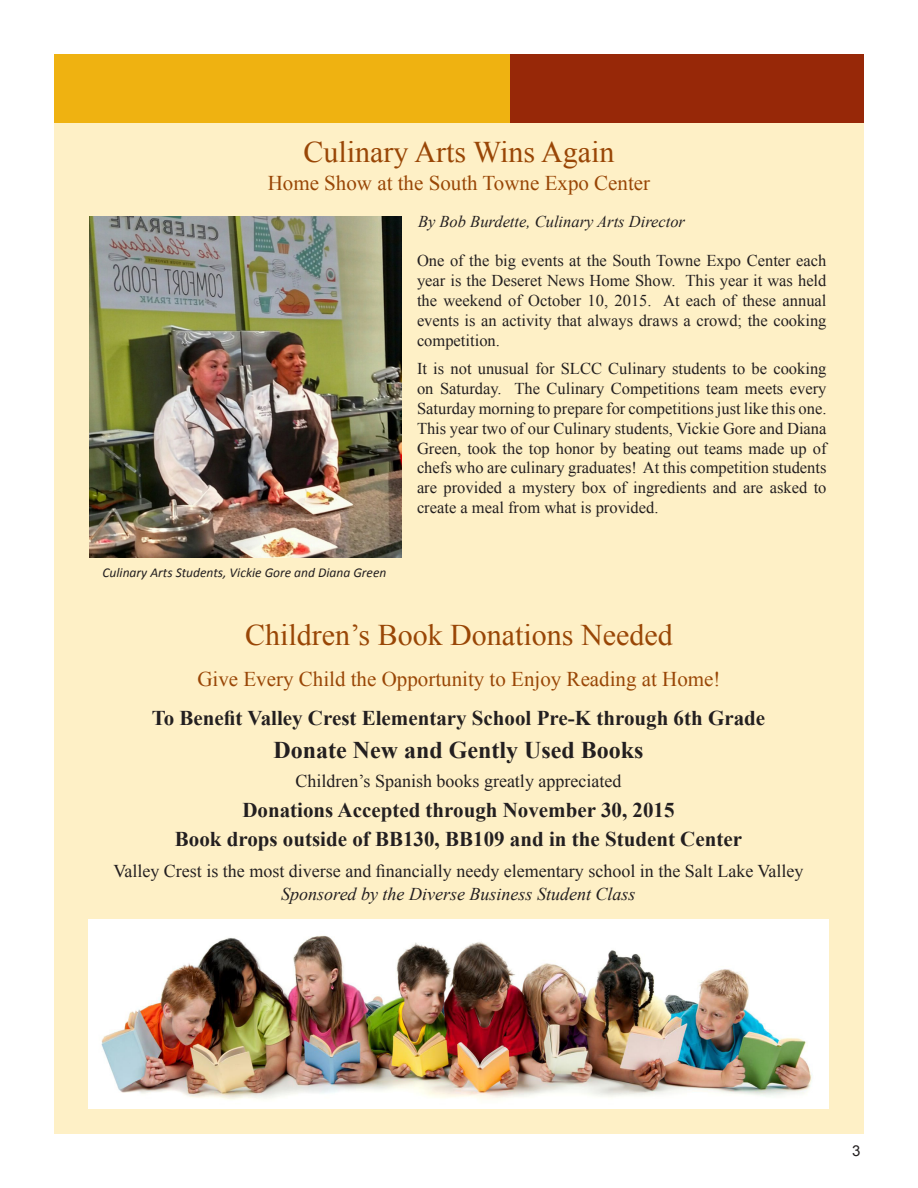
<style>
.page{position:relative;width:918px;height:1188px;background:#fff}
.page>*{position:absolute;margin:0;border:0;box-sizing:border-box;transform-origin:0 0}
.t1{font:30px "Times New Roman";color:#994606}
.Normal_Type{font:700 24px "Times New Roman";color:#231f20}
.Normal_Type-2{font:700 21px "Times New Roman";color:#231f20}
.t2{font:21px "Times New Roman";color:#994606}
.Normal_Type-3{font:18px "Times New Roman";color:#231f20}
.Normal_Type-4{font:italic 18px "Times New Roman";color:#231f20}
.Normal_Type-5{font:16.5px/19.8px "Times New Roman";color:#231f20;text-align:justify}
.Normal_Type-6{font:italic 16.5px "Times New Roman";color:#231f20}
.t3{font:15px "Arial";color:#231f20}
.Normal_Type-7{font:italic 13.5px "Calibri";color:#231f20}
</style>
<div class="page">
<div style="left:54px;top:54px;width:810px;height:1080px;background:#fef0c6"></div>
<div style="left:54px;top:54px;width:457px;height:68px;background:#efb211"></div>
<div style="left:511px;top:54px;width:353px;height:68px;background:#972808"></div>
<img style="left:90px;top:216px;width:312px;height:342px">
<img style="left:88px;top:920px;width:740px;height:189px">
<p class="t1" style="left:304px;top:132px;width:312px">Culinary Arts Wins Again</p>
<p class="t2" style="left:268px;top:169px;width:384px">Home Show at the South Towne Expo Center</p>
<p class="Normal_Type-7" style="left:103px;top:564px;width:285px">Culinary Arts Students, Vickie Gore and Diana Green</p>
<p class="Normal_Type-6" style="left:418px;top:211px;width:269px">By Bob Burdette, Culinary Arts Director</p>
<p class="Normal_Type-5" style="left:417px;top:251px;width:411px">One of the big events at the South Towne Expo Center each year is the Deseret News Home Show. This year it was held the weekend of October 10, 2015. At each of these annual events is an activity that always draws a crowd; the cooking competition.</p>
<p class="Normal_Type-5" style="left:417px;top:359px;width:411px">It is not unusual for SLCC Culinary students to be cooking on Saturday. The Culinary Competitions team meets every Saturday morning to prepare for competitions just like this one.<br>This year two of our Culinary students, Vickie Gore and Diana Green, took the top honor by beating out teams made up of chefs who are culinary graduates! At this competition students are provided a mystery box of ingredients and are asked to create a meal from what is provided.</p>
<p class="t1" style="left:245px;top:615px;width:429px">Children’s Book Donations Needed</p>
<p class="t2" style="left:197px;top:665px;width:525px">Give Every Child the Opportunity to Enjoy Reading at Home!</p>
<p class="Normal_Type-2" style="left:152px;top:703px;width:615px">To Benefit Valley Crest Elementary School Pre-K through 6th Grade</p>
<p class="Normal_Type" style="left:273px;top:733px;width:372px">Donate New and Gently Used Books</p>
<p class="Normal_Type-3" style="left:296px;top:769px;width:327px">Children’s Spanish books greatly appreciated</p>
<p class="Normal_Type-2" style="left:242px;top:795px;width:434px">Donations Accepted through November 30, 2015</p>
<p class="Normal_Type-2" style="left:175px;top:825px;width:569px">Book drops outside of BB130, BB109 and in the Student Center</p>
<p class="Normal_Type-3" style="left:113px;top:859px;width:691px">Valley Crest is the most diverse and financially needy elementary school in the Salt Lake Valley</p>
<p class="Normal_Type-4" style="left:281px;top:882px;width:356px">Sponsored by the Diverse Business Student Class</p>
<p class="t3" style="left:852px;top:1141px;width:10px">3</p>
</div>
